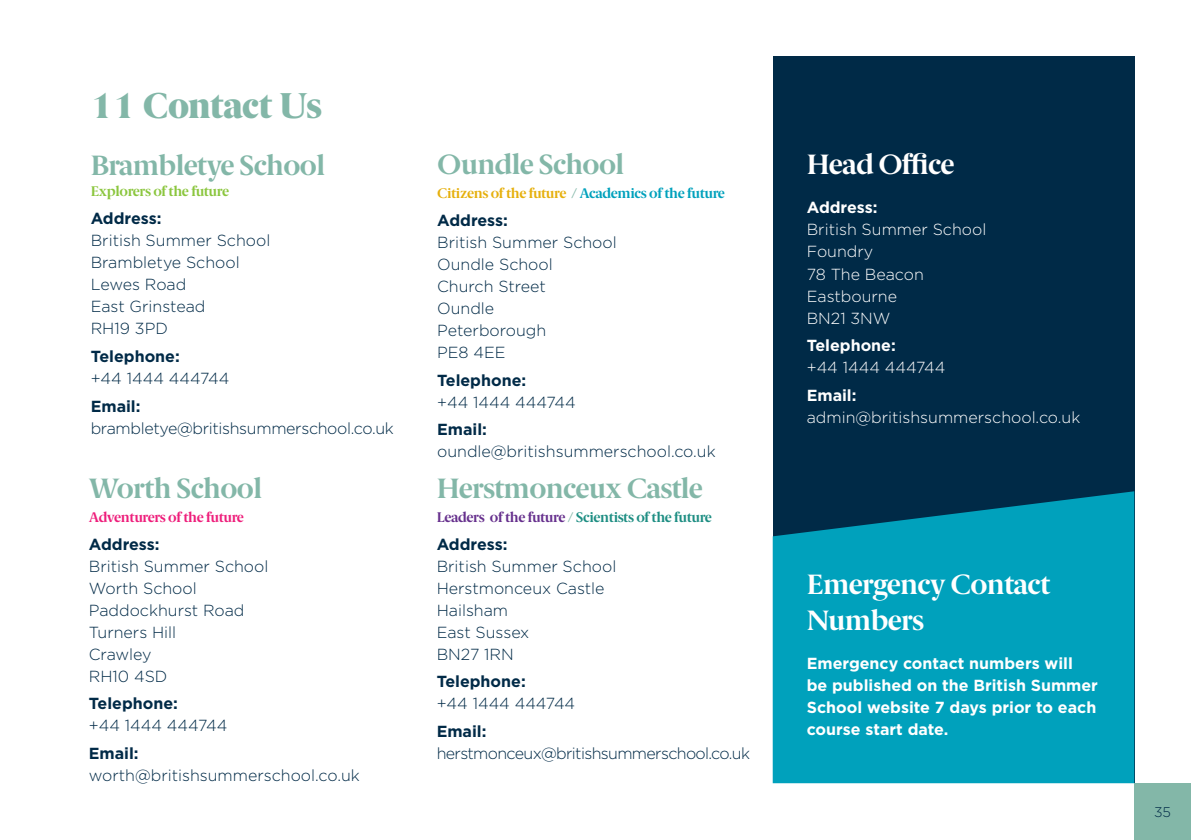
<style>
.page{position:relative;width:1191px;height:840px;background:#fff}
.page>*{position:absolute;margin:0;border:0;box-sizing:border-box;transform-origin:0 0}
.t1{font:900 36px "Berlingske Serif";letter-spacing:-.015em;color:#83b7a8}
.Body_copy{font:700 28px "Berlingske Serif";letter-spacing:-.02em;color:#83b7a8}
.Body_copy-2{font:700 28px/36px "Berlingske Serif";letter-spacing:-.02em;color:#fff}
.Body_copy-3{font:300 16px/22px "Gotham";color:#002a47}
.Body_copy-4{font:300 16px/22px "Gotham";color:#fff}
.Body_copy-5{font:700 16px/22px "Gotham";color:#fff}
.Body_copy-6{font:300 16px/22px "Gotham";letter-spacing:-.04em;color:#002a47}
.Body_copy-7{font:300 16px/22px "Gotham";letter-spacing:-.02em;color:#002a47}
.Body_copy-8{font:700 14px "Berlingske Serif";letter-spacing:-.02em;color:#1e8e83}
.Body_copy-9{font:700 14px "Berlingske Serif";letter-spacing:-.02em;color:#00a1bc}
.Body_copy-10{font:700 14px "Berlingske Serif";letter-spacing:-.02em;color:#ee1e7b}
.Body_copy-11{font:700 14px "Berlingske Serif";letter-spacing:-.02em;color:#8bc63e}
.t2{font:300 14px "Gotham";color:#002a47}
.s1{font-weight:700}
.s2{color:#e6b00d}
.s3{color:#83b7a8}
.s4{color:#66308d}
</style>
<div class="page">
<div style="left:1134px;top:782px;width:57px;height:57px;background:#83b7a8"></div>
<div style="left:772px;top:57px;width:362px;height:725px;background:#002a47"></div>
<svg style="left:772px;top:491px;width:362px;height:291px;background:#0198b3"></svg>
<p class="t1" style="left:91px;top:76px;width:233px">11 Contact Us</p>
<p class="Body_copy" style="left:91px;top:142px;width:236px">Brambletye School</p>
<p class="Body_copy-11" style="left:91px;top:180px;width:140px">Explorers of the future</p>
<p class="Body_copy-3" style="left:91px;top:207px;width:181px"><span class="s1">Address:<br></span>British Summer School<br>Brambletye School<br>Lewes Road<br>East Grinstead<br>RH19 3PD</p>
<p class="Body_copy-3" style="left:91px;top:344px;width:140px"><span class="s1">Telephone:<br></span>+44 1444 444744</p>
<p class="Body_copy-7" style="left:91px;top:394px;width:305px"><span class="s1">Email: </span>brambletye@britishsummerschool.co.uk</p>
<p class="Body_copy" style="left:89px;top:465px;width:175px">Worth School</p>
<p class="Body_copy-10" style="left:89px;top:505px;width:157px">Adventurers of the future</p>
<p class="Body_copy-3" style="left:89px;top:532px;width:181px"><span class="s1">Address:<br></span>British Summer School<br>Worth School<br>Paddockhurst Road<br>Turners Hill<br>Crawley<br>RH10 4SD</p>
<p class="Body_copy-3" style="left:89px;top:692px;width:140px"><span class="s1">Telephone:<br></span>+44 1444 444744</p>
<p class="Body_copy-3" style="left:89px;top:741px;width:272px"><span class="s1">Email: </span>worth@britishsummerschool.co.uk</p>
<p class="Body_copy" style="left:437px;top:142px;width:188px">Oundle School</p>
<p class="Body_copy-9" style="left:437px;top:182px;width:289px"><span class="s2">Citizens of the future</span> <span class="s3">/</span> Academics of the future</p>
<p class="Body_copy-3" style="left:437px;top:208px;width:181px"><span class="s1">Address:<br></span>British Summer School<br>Oundle School<br>Church Street<br>Oundle<br>Peterborough<br>PE8 4EE</p>
<p class="Body_copy-3" style="left:437px;top:368px;width:140px"><span class="s1">Telephone:<br></span>+44 1444 444744</p>
<p class="Body_copy-3" style="left:437px;top:418px;width:280px"><span class="s1">Email: </span>oundle@britishsummerschool.co.uk</p>
<p class="Body_copy" style="left:437px;top:465px;width:268px">Herstmonceux Castle</p>
<p class="Body_copy-8" style="left:437px;top:505px;width:277px"><span class="s4">Leaders of the future</span> <span class="s3">/</span> Scientists of the future</p>
<p class="Body_copy-3" style="left:437px;top:532px;width:181px"><span class="s1">Address:<br></span>British Summer School<br>Herstmonceux Castle<br>Hailsham<br>East Sussex<br>BN27 1RN</p>
<p class="Body_copy-3" style="left:437px;top:670px;width:140px"><span class="s1">Telephone:<br></span>+44 1444 444744</p>
<p class="Body_copy-6" style="left:437px;top:719px;width:315px"><span class="s1">Email: </span>herstmonceux@britishsummerschool.co.uk</p>
<p class="Body_copy-2" style="left:806px;top:146px;width:149px">Head Office</p>
<p class="Body_copy-4" style="left:806px;top:196px;width:181px"><span class="s1">Address:<br></span>British Summer School<br>Foundry<br>78 The Beacon<br>Eastbourne<br>BN21 3NW</p>
<p class="Body_copy-4" style="left:806px;top:334px;width:140px"><span class="s1">Telephone:<br></span>+44 1444 444744</p>
<p class="Body_copy-4" style="left:806px;top:383px;width:275px"><span class="s1">Email: </span>admin@britishsummerschool.co.uk</p>
<p class="Body_copy-2" style="left:806px;top:565px;width:245px">Emergency Contact<br>Numbers</p>
<p class="Body_copy-5" style="left:806px;top:651px;width:293px">Emergency contact numbers will<br>be published on the British Summer<br>School website 7 days prior to each course start date.</p>
<p class="t2" style="left:1154px;top:802px;width:18px">35</p>
</div>
